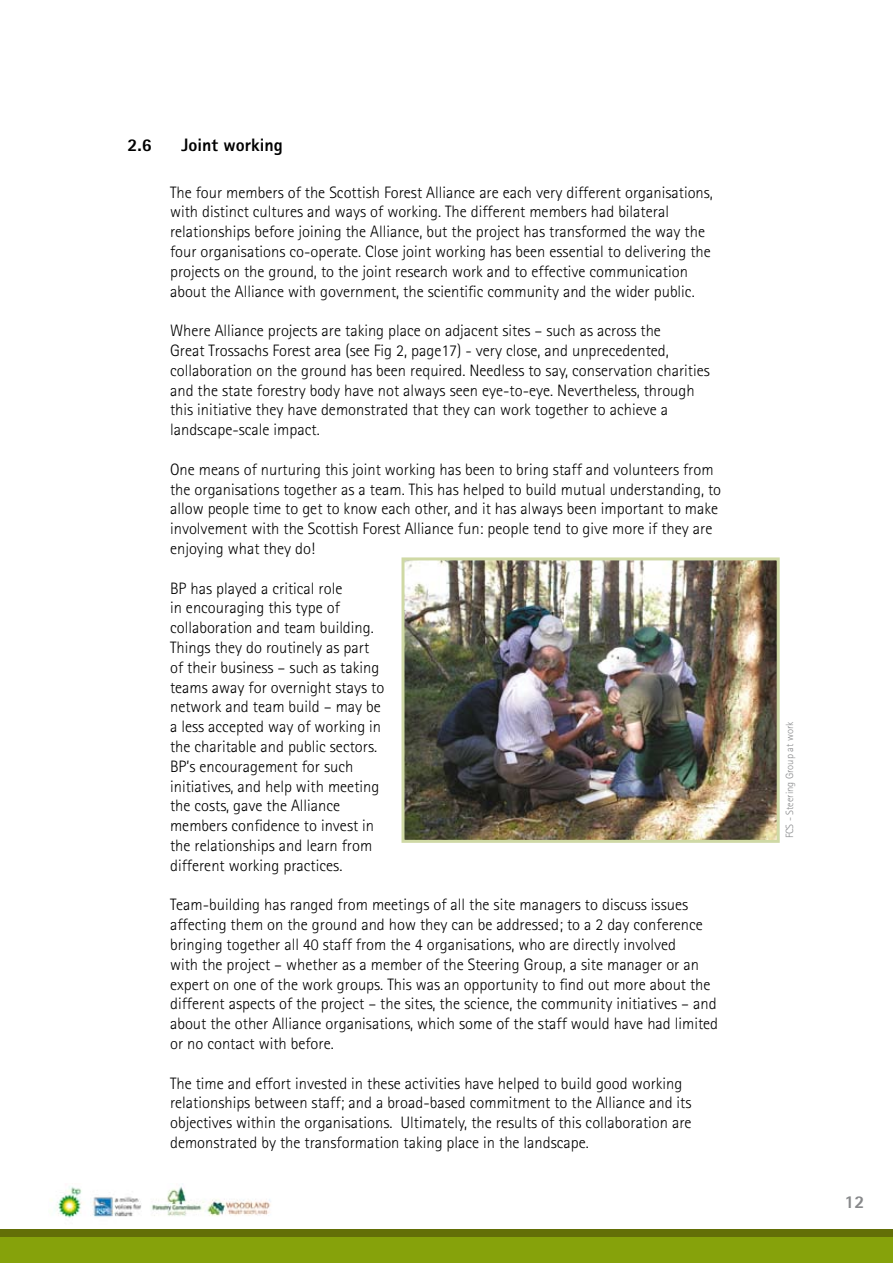
<style>
.page{position:relative;width:893px;height:1263px;background:#fff}
.page>*{position:absolute;margin:0;border:0;box-sizing:border-box;transform-origin:0 0}
.t1{font:800 18px "Rotis Sans Serif";color:#000}
.t2{font:800 18px "Rotis Sans Serif";color:#87888a}
.t3{font:300 16.5px/19.8px "Rotis Sans Serif";color:#000}
.t4{font:300 10.5px "Rotis Sans Serif";color:#87888a}
</style>
<div class="page">
<div style="left:0;top:1231px;width:892px;height:32px;background:#86a20b"></div>
<div style="left:0;top:1229px;width:892px;height:7px;background:#636f07"></div>
<img style="left:50px;top:1183px;width:221px;height:35px">
<img style="left:405px;top:561px;width:371px;height:278px">
<div style="left:401px;top:557px;width:379px;height:286px;border:3px solid #cfd9a5"></div>
<p class="t1" style="left:128px;top:133px;width:26px">2.6</p>
<p class="t1" style="left:182px;top:133px;width:103px">Joint working</p>
<p class="t3" style="left:170px;top:182px;width:544px">The four members of the Scottish Forest Alliance are each very different organisations, with distinct cultures and ways of working. The different members had bilateral relationships before joining the Alliance, but the project has transformed the way the four organisations co-operate. Close joint working has been essential to delivering the projects on the ground, to the joint research work and to effective communication about the Alliance with government, the scientific community and the wider public.</p>
<p class="t3" style="left:170px;top:321px;width:541px">Where Alliance projects are taking place on adjacent sites – such as across the<br>Great Trossachs Forest area (see Fig 2, page17) - very close, and unprecedented, collaboration on the ground has been required. Needless to say, conservation charities and the state forestry body have not always seen eye-to-eye. Nevertheless, through this initiative they have demonstrated that they can work together to achieve a landscape-scale impact.</p>
<p class="t3" style="left:170px;top:459px;width:553px">One means of nurturing this joint working has been to bring staff and volunteers from the organisations together as a team. This has helped to build mutual understanding, to allow people time to get to know each other, and it has always been important to make involvement with the Scottish Forest Alliance fun: people tend to give more if they are enjoying what they do!</p>
<p class="t3" style="left:170px;top:578px;width:216px">BP has played a critical role<br>in encouraging this type of collaboration and team building.<br>Things they do routinely as part of their business – such as taking teams away for overnight stays to network and team build – may be a less accepted way of working in the charitable and public sectors.<br>BP’s encouragement for such initiatives, and help with meeting the costs, gave the Alliance members confidence to invest in the relationships and learn from different working practices.</p>
<p class="t3" style="left:170px;top:895px;width:550px">Team-building has ranged from meetings of all the site managers to discuss issues affecting them on the ground and how they can be addressed; to a 2 day conference bringing together all 40 staff from the 4 organisations, who are directly involved<br>with the project – whether as a member of the Steering Group, a site manager or an expert on one of the work groups. This was an opportunity to find out more about the different aspects of the project – the sites, the science, the community initiatives – and about the other Alliance organisations, which some of the staff would have had limited or no contact with before.</p>
<p class="t3" style="left:170px;top:1073px;width:523px">The time and effort invested in these activities have helped to build good working relationships between staff; and a broad-based commitment to the Alliance and its objectives within the organisations. Ultimately, the results of this collaboration are demonstrated by the transformation taking place in the landscape.</p>
<p class="t4" style="left:784px;top:838px;width:118px;rotate:-90deg">FCS - Steering Group at work</p>
<p class="t2" style="left:845px;top:1190px;width:22px">12</p>
</div>
